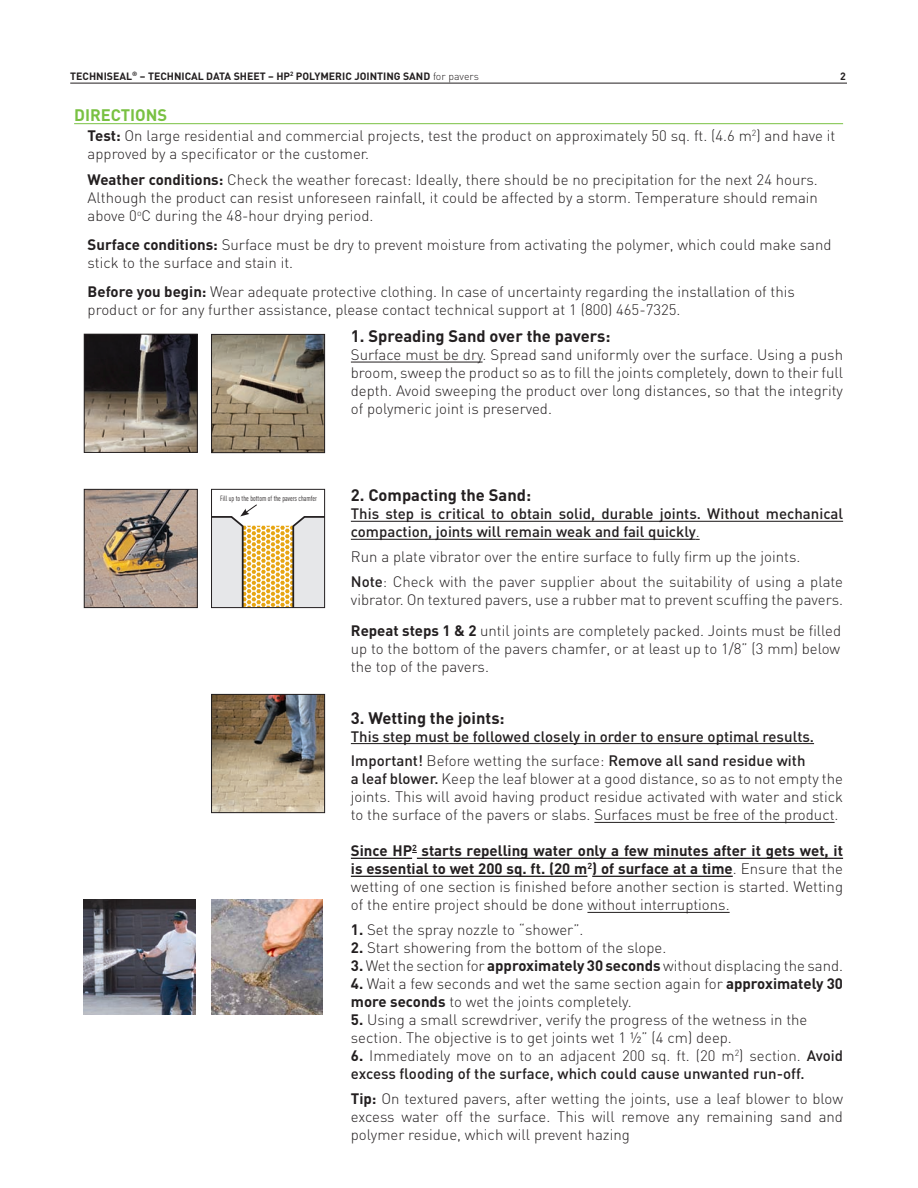
<style>
.page{position:relative;width:918px;height:1188px;background:#fff}
.page>*{position:absolute;margin:0;border:0;box-sizing:border-box;transform-origin:0 0}
.t1{font:700 16.5px "DIN";color:#231f20}
.t2{font:700 16.5px "DIN";color:#79c142}
.t3{font:300 15px/18px "DIN";color:#231f20;text-align:justify}
.t4{font:500 15px/18px "DIN";color:#231f20}
.t5{font:700 10.5px "DIN";color:#231f20}
.t6{font:condensed 7.5px "DINOT";color:#231f20}
.s1{font-weight:300}
.s2{font-weight:700}
.s3{font-weight:500}
</style>
<div class="page">
<hr style="left:74px;top:123px;width:769px;height:1px;background:#79c142">
<hr style="left:351px;top:362px;width:132px;height:1px;background:#231f20">
<hr style="left:351px;top:521px;width:492px;height:1px;background:#231f20">
<hr style="left:351px;top:539px;width:345px;height:1px;background:#231f20">
<hr style="left:351px;top:743px;width:463px;height:1px;background:#231f20">
<hr style="left:594px;top:822px;width:241px;height:1px;background:#231f20">
<hr style="left:351px;top:858px;width:61px;height:1px;background:#231f20">
<hr style="left:417px;top:858px;width:426px;height:1px;background:#231f20">
<hr style="left:351px;top:876px;width:236px;height:1px;background:#231f20">
<hr style="left:592px;top:876px;width:141px;height:1px;background:#231f20">
<hr style="left:587px;top:912px;width:143px;height:1px;background:#231f20">
<hr style="left:70px;top:83px;width:777px;height:1px;background:#231f20">
<img style="left:213px;top:696px;width:110px;height:115px">
<div style="left:211px;top:694px;width:114px;height:119px;border:1px solid #231f20"></div>
<img style="left:84px;top:900px;width:111px;height:115px">
<img style="left:211px;top:899px;width:112px;height:116px">
<img style="left:213px;top:336px;width:110px;height:115px">
<div style="left:211px;top:334px;width:114px;height:119px;border:1px solid #231f20"></div>
<img style="left:86px;top:336px;width:110px;height:115px">
<div style="left:84px;top:334px;width:114px;height:119px;border:1px solid #231f20"></div>
<img style="left:86px;top:491px;width:110px;height:115px">
<div style="left:84px;top:489px;width:114px;height:119px;border:1px solid #231f20"></div>
<div style="left:211px;top:489px;width:114px;height:119px;border:1px solid #231f20"></div>
<svg style="left:212px;top:504px;width:113px;height:104px"></svg>
<p class="t5" style="left:70px;top:69px;width:410px">TECHNISEAL<sup>®</sup> – TECHNICAL DATA SHEET – HP<sup>2</sup> POLYMERIC JOINTING SAND <span class="s1">for pavers</span></p>
<p class="t5" style="left:840px;top:69px;width:7px">2</p>
<p class="t2" style="left:74px;top:105px;width:95px">DIRECTIONS</p>
<p class="t3" style="left:88px;top:127px;width:749px"><span class="s2">Test:</span> On large residential and commercial projects, test the product on approximately 50 sq. ft. (4.6 m<sup>2</sup>) and have it approved by a specificator or the customer.</p>
<p class="t3" style="left:88px;top:170px;width:732px"><span class="s2">Weather conditions:</span> Check the weather forecast: Ideally, there should be no precipitation for the next 24 hours.<br>Although the product can resist unforeseen rainfall, it could be affected by a storm. Temperature should remain above 0<sup>o</sup>C during the 48-hour drying period.</p>
<p class="t3" style="left:88px;top:235px;width:745px"><span class="s2">Surface conditions:</span> Surface must be dry to prevent moisture from activating the polymer, which could make sand stick to the surface and stain it.</p>
<p class="t3" style="left:88px;top:282px;width:709px"><span class="s2">Before you begin:</span> Wear adequate protective clothing. In case of uncertainty regarding the installation of this product or for any further assistance, please contact technical support at 1 (800) 465-7325.</p>
<p class="t1" style="left:351px;top:325px;width:261px">1. Spreading Sand over the pavers:</p>
<p class="t3" style="left:351px;top:345px;width:494px">Surface must be dry. Spread sand uniformly over the surface. Using a push broom, sweep the product so as to fill the joints completely, down to their full depth. Avoid sweeping the product over long distances, so that the integrity of polymeric joint is preserved.</p>
<p class="t6" style="left:220px;top:494px;width:98px">Fill up to the bottom of the pavers chamfer</p>
<p class="t1" style="left:351px;top:484px;width:182px">2. Compacting the Sand:</p>
<p class="t4" style="left:351px;top:504px;width:494px">This step is critical to obtain solid, durable joints. Without mechanical compaction, joints will remain weak and fail quickly<span class="s1">.</span></p>
<p class="t3" style="left:351px;top:547px;width:451px">Run a plate vibrator over the entire surface to fully firm up the joints.</p>
<p class="t3" style="left:351px;top:572px;width:494px"><span class="s3">Note</span>: Check with the paver supplier about the suitability of using a plate vibrator. On textured pavers, use a rubber mat to prevent scuffing the pavers.</p>
<p class="t3" style="left:351px;top:622px;width:492px"><span class="s2">Repeat steps 1 &amp; 2</span> until joints are completely packed. Joints must be filled up to the bottom of the pavers chamfer, or at least up to 1/8” (3 mm) below the top of the pavers.</p>
<p class="t1" style="left:351px;top:707px;width:155px">3. Wetting the joints:</p>
<p class="t4" style="left:351px;top:727px;width:465px">This step must be followed closely in order to ensure optimal results.</p>
<p class="t4" style="left:351px;top:751px;width:456px">Important! <span class="s1">Before wetting the surface:</span> Remove all sand residue with</p>
<p class="t3" style="left:351px;top:770px;width:494px"><span class="s3">a leaf blower.</span> Keep the leaf blower at a good distance, so as to not empty the joints. This will avoid having product residue activated with water and stick to the surface of the pavers or slabs. Surfaces must be free of the product.</p>
<p class="t3" style="left:351px;top:842px;width:494px"><span class="s2">Since HP</span><sup>2</sup> <span class="s2">starts repelling water only a few minutes after it gets wet, it is essential to wet 200 sq. ft. (20 m</span><sup>2</sup><span class="s2">) of surface at a time</span>. Ensure that the wetting of one section is finished before another section is started. Wetting of the entire project should be done without interruptions.</p>
<p class="t3" style="left:351px;top:920px;width:234px"><span class="s2">1.</span> Set the spray nozzle to “shower”.</p>
<p class="t3" style="left:351px;top:938px;width:317px"><span class="s2">2.</span> Start showering from the bottom of the slope.</p>
<p class="t3" style="left:351px;top:956px;width:494px"><span class="s2">3.</span> Wet the section for <span class="s2">approximately 30 seconds</span> without displacing the sand.</p>
<p class="t3" style="left:351px;top:974px;width:494px"><span class="s2">4.</span> Wait a few seconds and wet the same section again for <span class="s2">approximately 30 more seconds</span> to wet the joints completely.</p>
<p class="t3" style="left:351px;top:1010px;width:458px"><span class="s2">5.</span> Using a small screwdriver, verify the progress of the wetness in the</p>
<p class="t3" style="left:351px;top:1028px;width:383px">section. The objective is to get joints wet 1 ½” (4 cm) deep.</p>
<p class="t4" style="left:351px;top:1046px;width:494px"><span class="s2">6.</span> <span class="s1">Immediately move on to an adjacent 200 sq. ft. (20 m</span><sup>2</sup><span class="s1">) section.</span> Avoid excess flooding of the surface, which could cause unwanted run-off.</p>
<p class="t3" style="left:351px;top:1089px;width:494px"><span class="s2">Tip:</span> On textured pavers, after wetting the joints, use a leaf blower to blow excess water off the surface. This will remove any remaining sand and polymer residue, which will prevent hazing</p>
</div>
